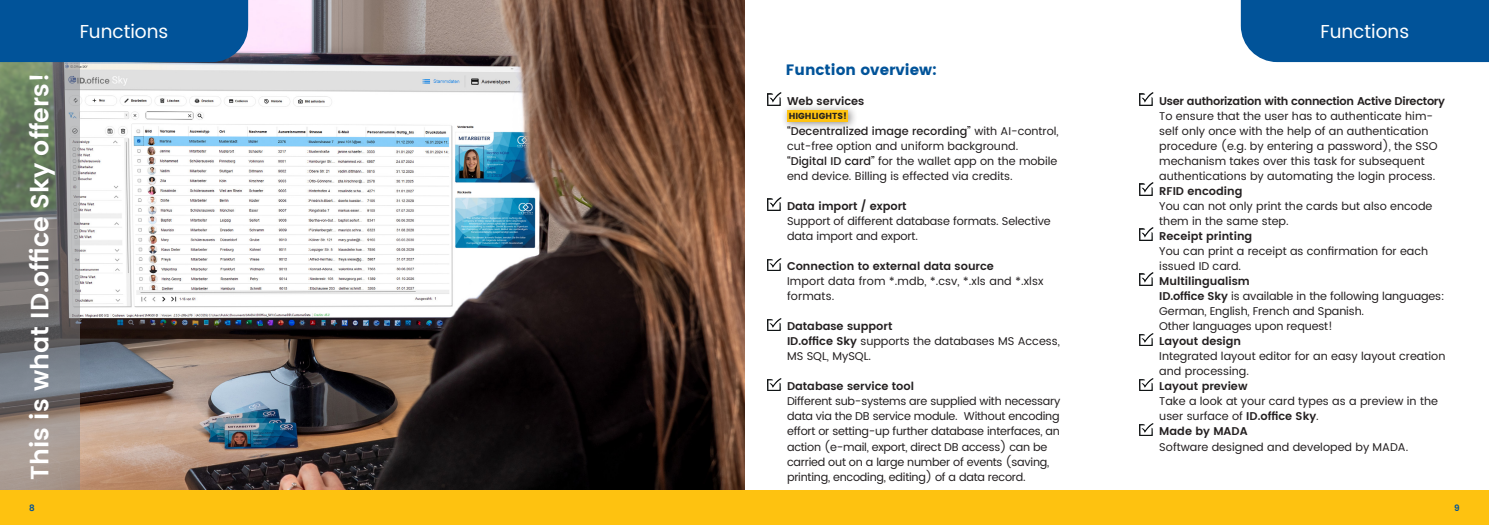
<style>
.page{position:relative;width:1489px;height:525px;background:#fff}
.page>*{position:absolute;margin:0;border:0;box-sizing:border-box;transform-origin:0 0}
.Produkttext{font:600 25px "Poppins";color:#fff}
.Seitenheadline_links{font:18.75px "Poppins";color:#fff}
.Überschrift_2{font:15px "Poppins";color:#015399}
.Fließtext{font:11.25px/15px "Poppins";color:#231f20}
.Fließtext-2{font:11.25px/15px "Poppins";letter-spacing:-.02em;color:#231f20}
.Fließtext-3{font:600 11.25px "Poppins";color:#231f20}
.Überschrift_2-2{font:11.25px/15px "Poppins";color:#231f20}
.Fließtext-4{font:600 11.25px "Poppins";letter-spacing:-.025em;color:#231f20}
.Überschrift_2-3{font:600 11.25px "Poppins";color:#231f20}
.t1{font:8.75px "Poppins";color:#231f20}
.Seitenzahl{font:600 8.75px "Poppins";color:#015399}
.s1{font-weight:500}
.s2{font-weight:600}
</style>
<div class="page">
<img style="left:79px;top:0;width:665px;height:490px">
<div style="left:1240px;top:0;width:248px;height:62px;background:#015399"></div>
<svg style="left:0;top:62px;width:79px;height:428px;background:#7e8079"></svg>
<img style="left:767px;top:198px;width:14px;height:12px">
<img style="left:767px;top:258px;width:14px;height:12px">
<img style="left:767px;top:318px;width:14px;height:12px">
<img style="left:767px;top:378px;width:14px;height:12px">
<img style="left:1139px;top:93px;width:14px;height:12px">
<img style="left:1139px;top:183px;width:14px;height:12px">
<img style="left:1139px;top:423px;width:14px;height:12px">
<img style="left:1139px;top:228px;width:14px;height:12px">
<img style="left:1139px;top:273px;width:14px;height:12px">
<img style="left:1139px;top:333px;width:14px;height:12px">
<img style="left:1139px;top:378px;width:14px;height:12px">
<img style="left:767px;top:93px;width:14px;height:12px">
<div style="left:781px;top:104px;width:76px;height:27px;background:#231f20;opacity:.5"></div>
<div style="left:787px;top:110px;width:61px;height:12px;background:#fec210"></div>
<div style="left:0;top:0;width:248px;height:62px;background:#015399"></div>
<div style="left:0;top:490px;width:1488px;height:34px;background:#fec210"></div>
<p class="Produkttext" style="left:21px;top:479px;width:408px;rotate:-90deg">This is what ID.office Sky offers!</p>
<p class="Seitenheadline_links" style="left:80px;top:17px;width:90px">Functions</p>
<p class="Überschrift_2" style="left:786px;top:61px;width:152px">Function overview:</p>
<p class="Überschrift_2-3" style="left:787px;top:93px;width:79px">Web services</p>
<p class="Überschrift_2-2" style="left:787px;top:124px;width:273px"><span class="s1">“Decentralized image recording”</span> with AI-control, cut-free option and uniform background. <span class="s1">“Digital ID card”</span> for the wallet app on the mobile end device. Billing is effected via credits.</p>
<p class="t1" style="left:788px;top:111px;width:59px">HIGHLIGHTS!</p>
<p class="Fließtext-3" style="left:787px;top:198px;width:121px">Data import / export</p>
<p class="Fließtext" style="left:787px;top:214px;width:265px">Support of different database formats. Selective data import and export.</p>
<p class="Fließtext-3" style="left:787px;top:258px;width:208px">Connection to external data source</p>
<p class="Fließtext" style="left:787px;top:274px;width:258px">Import data from *.mdb, *.csv, *.xls and *.xlsx formats.</p>
<p class="Fließtext-3" style="left:787px;top:318px;width:107px">Database support</p>
<p class="Fließtext" style="left:787px;top:334px;width:274px"><span class="s2">ID.office Sky</span> supports the databases MS Access,<br>MS SQL, MySQL.</p>
<p class="Fließtext-3" style="left:787px;top:378px;width:129px">Database service tool</p>
<p class="Fließtext-2" style="left:787px;top:394px;width:275px">Different sub-systems are supplied with necessary data via the DB service module. Without encoding effort or setting-up further database interfaces, an action (e-mail, export, direct DB access) can be carried out on a large number of events (saving, printing, encoding, editing) of a data record.</p>
<p class="Seitenheadline_links" style="left:1320px;top:17px;width:90px">Functions</p>
<p class="Fließtext-4" style="left:1159px;top:93px;width:287px">User authorization with connection Active Directory</p>
<p class="Fließtext" style="left:1159px;top:109px;width:280px">To ensure that the user has to authenticate him&shy;self only once with the help of an authentication procedure (e.g. by entering a password), the SSO mechanism takes over this task for subsequent authentications by automating the login process.</p>
<p class="Fließtext-3" style="left:1159px;top:183px;width:85px">RFID encoding</p>
<p class="Fließtext" style="left:1159px;top:199px;width:275px">You can not only print the cards but also encode them in the same step.</p>
<p class="Fließtext-3" style="left:1159px;top:228px;width:94px">Receipt printing</p>
<p class="Fließtext" style="left:1159px;top:244px;width:270px">You can print a receipt as confirmation for each issued ID card.</p>
<p class="Fließtext-3" style="left:1159px;top:273px;width:92px">Multilingualism</p>
<p class="Fließtext" style="left:1159px;top:289px;width:287px"><span class="s2">ID.office Sky</span> is available in the following languages:<br>German, English, French and Spanish.</p>
<p class="Fließtext" style="left:1159px;top:319px;width:175px">Other languages upon request!</p>
<p class="Fließtext-3" style="left:1159px;top:333px;width:83px">Layout design</p>
<p class="Fließtext" style="left:1159px;top:349px;width:287px">Integrated layout editor for an easy layout creation and processing.</p>
<p class="Fließtext-3" style="left:1159px;top:378px;width:90px">Layout preview</p>
<p class="Fließtext" style="left:1159px;top:394px;width:280px">Take a look at your card types as a preview in the user surface of <span class="s2">ID.office Sky</span>.</p>
<p class="Fließtext-3" style="left:1159px;top:423px;width:90px">Made by MADA</p>
<p class="Fließtext" style="left:1159px;top:439px;width:250px">Software designed and developed by MADA.</p>
<p class="Seitenzahl" style="left:29px;top:500px;width:7px">8</p>
<p class="Seitenzahl" style="left:1454px;top:500px;width:7px">9</p>
</div>
